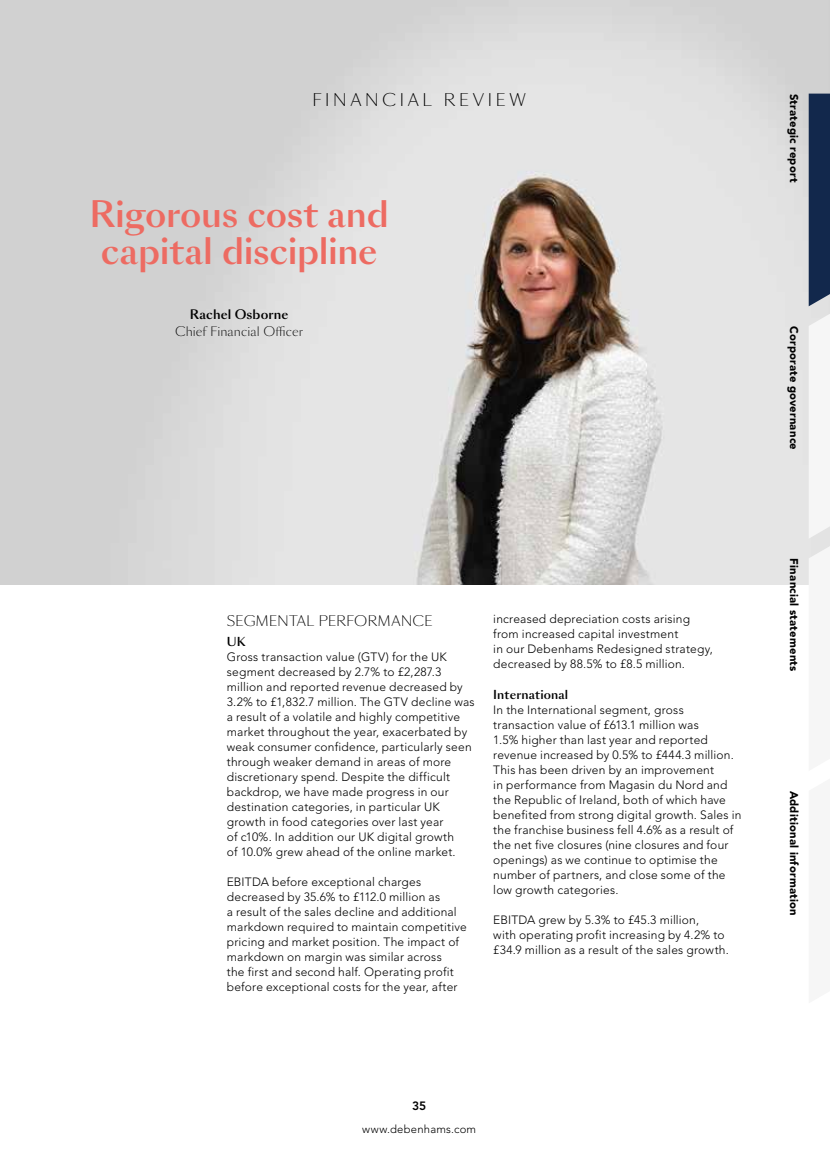
<style>
.page{position:relative;width:830px;height:1170px;background:#fff}
.page>*{position:absolute;margin:0;border:0;box-sizing:border-box;transform-origin:0 0}
.t1{font:500 37.5px/37.5px "Debenhams Sang Bleu";letter-spacing:-.01em;color:#ed6b62;text-align:center}
.t2{font:300 18px "Debenhams Sang Bleu";letter-spacing:.17em;color:#000}
.t3{font:300 15px "Debenhams Sang Bleu";color:#000}
.t4{font:300 13.5px "Debenhams Sang Bleu";letter-spacing:.005em;color:#000}
.t5{font:500 13.5px "Debenhams Sang Bleu";letter-spacing:.01em;color:#000}
.t6{font:500 12.75px "Debenhams Sang Bleu";letter-spacing:.01em;color:#000}
.t7{font:300 12px/15px "Avenir LT Std";letter-spacing:.015em;color:#000}
.t8{font:800 12px "Avenir LT Std";color:#000}
.t9{font:900 11.25px "Avenir LT Std";letter-spacing:.02em;color:#000}
.t10{font:300 11.25px "Avenir LT Std";letter-spacing:.02em;color:#000}
</style>
<div class="page">
<img style="left:0;top:0;width:829px;height:585px">
<svg style="left:808px;top:94px;width:21px;height:491px"></svg>
<h2 class="t2" style="left:312px;top:90px;width:215px">FINANCIAL REVIEW</h2>
<h1 class="t1" style="left:90px;top:196px;width:300px">Rigorous cost and capital discipline</h1>
<p class="t5" style="left:190px;top:306px;width:100px">Rachel Osborne</p>
<p class="t4" style="left:175px;top:323px;width:129px">Chief Financial Officer</p>
<p class="t3" style="left:227px;top:612px;width:207px">SEGMENTAL PERFORMANCE</p>
<p class="t6" style="left:227px;top:633px;width:20px">UK</p>
<p class="t7" style="left:227px;top:649px;width:249px">Gross transaction value (GTV) for the UK segment decreased by 2.7% to £2,287.3 million and reported revenue decreased by 3.2% to £1,832.7 million. The GTV decline was a result of a volatile and highly competitive market throughout the year, exacerbated by weak consumer confidence, particularly seen through weaker demand in areas of more discretionary spend. Despite the difficult backdrop, we have made progress in our destination categories, in particular UK growth in food categories over last year<br>of c10%. In addition our UK digital growth<br>of 10.0% grew ahead of the online market.</p>
<p class="t7" style="left:227px;top:873px;width:241px">EBITDA before exceptional charges decreased by 35.6% to £112.0 million as<br>a result of the sales decline and additional markdown required to maintain competitive pricing and market position. The impact of markdown on margin was similar across<br>the first and second half. Operating profit before exceptional costs for the year, after</p>
<p class="t7" style="left:493px;top:611px;width:221px">increased depreciation costs arising from increased capital investment<br>in our Debenhams Redesigned strategy, decreased by 88.5% to £8.5 million.</p>
<p class="t6" style="left:493px;top:687px;width:76px">International</p>
<p class="t7" style="left:493px;top:702px;width:249px">In the International segment, gross transaction value of £613.1 million was<br>1.5% higher than last year and reported revenue increased by 0.5% to £444.3 million.<br>This has been driven by an improvement<br>in performance from Magasin du Nord and the Republic of Ireland, both of which have benefited from strong digital growth. Sales in the franchise business fell 4.6% as a result of the net five closures (nine closures and four openings) as we continue to optimise the number of partners, and close some of the low growth categories.</p>
<p class="t7" style="left:493px;top:912px;width:237px">EBITDA grew by 5.3% to £45.3 million,<br>with operating profit increasing by 4.2% to £34.9 million as a result of the sales growth.</p>
<p class="t8" style="left:412px;top:1098px;width:16px">35</p>
<p class="t10" style="left:362px;top:1122px;width:115px">www.debenhams.com</p>
<p class="t9" style="left:800px;top:94px;width:90px;rotate:90deg">Strategic report</p>
<p class="t9" style="left:800px;top:326px;width:125px;rotate:90deg">Corporate governance</p>
<p class="t9" style="left:800px;top:558px;width:115px;rotate:90deg">Financial statements</p>
<p class="t9" style="left:800px;top:790px;width:127px;rotate:90deg">Additional information</p>
</div>
